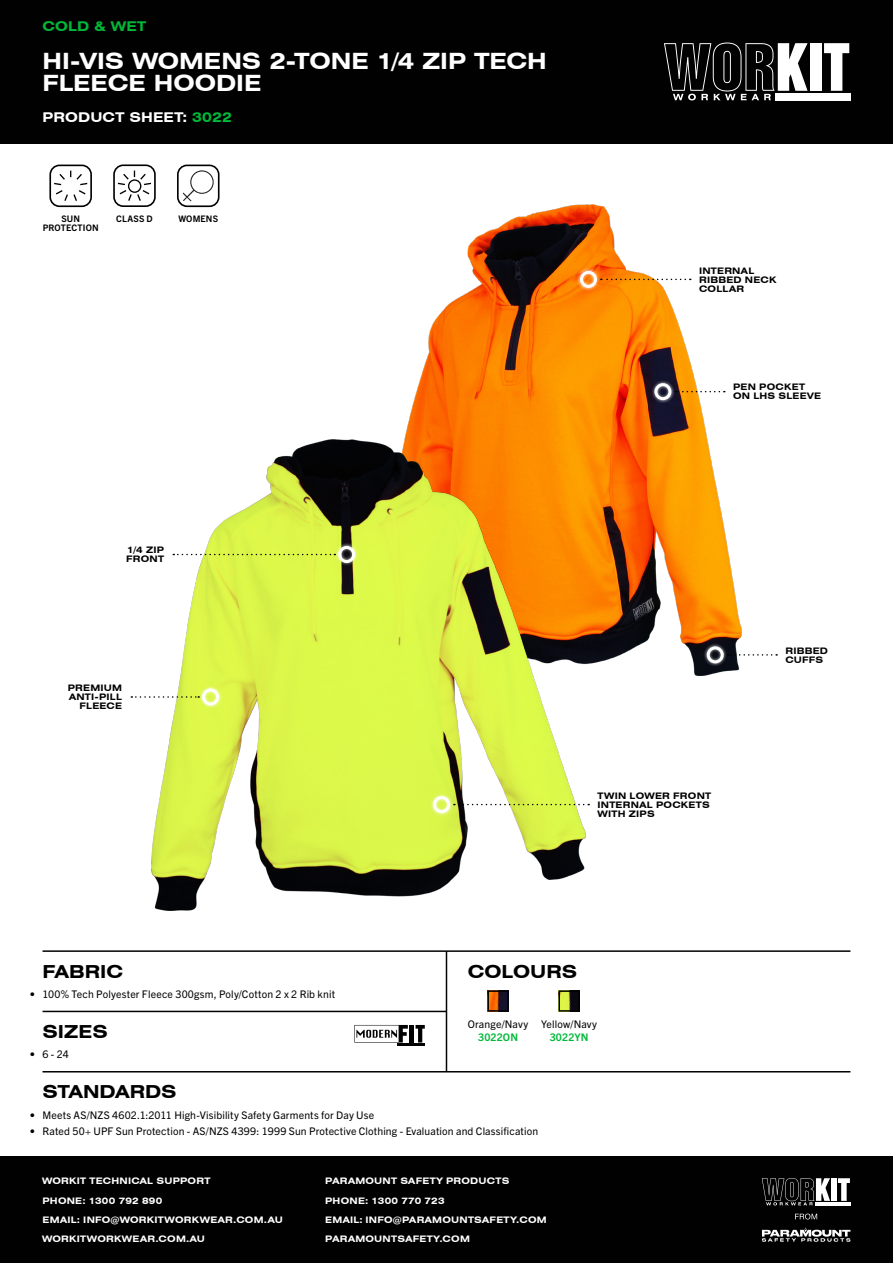
<style>
.page{position:relative;width:893px;height:1263px;background:#fff}
.page>*{position:absolute;margin:0;border:0;box-sizing:border-box;transform-origin:0 0}
.t1{font:700 expanded 22.5px/22.5px "Swiss 721 BT";color:#fff}
.t2{font:700 expanded 18px "Swiss 721 BT";color:#010101}
.t3{font:700 expanded 13.5px "Swiss 721 BT";letter-spacing:.01em;color:#fff}
.t4{font:700 expanded 13.5px "Swiss 721 BT";letter-spacing:.01em;color:#00b838}
.t5{font:10.5px/12.6px "Trade Gothic Next LT Pro";letter-spacing:.015em;color:#010101;text-align:center}
.t6{font:700 expanded 9px/19px "Swiss 721 BT";letter-spacing:.025em;color:#fff}
.t7{font:700 expanded 9px/9px "Swiss 721 BT";letter-spacing:.03em;color:#010101}
.t8{font:700 9px/9px "Trade Gothic Next LT Pro";letter-spacing:.015em;color:#010101;text-align:center}
.s1{color:#00b838}
.s2{font-weight:700;color:#00b838}
</style>
<div class="page">
<div style="left:0;top:0;width:893px;height:143px;background:#010101"></div>
<div style="left:810px;top:43px;width:11px;height:48px;background:#fff"></div>
<svg style="left:824px;top:43px;width:25px;height:48px"></svg>
<div style="left:775px;top:93px;width:75px;height:8px;background:#fff"></div>
<svg style="left:664px;top:43px;width:144px;height:57px"></svg>
<div style="left:0;top:1157px;width:893px;height:106px;background:#010101"></div>
<div style="left:831px;top:1178px;width:6px;height:23px;background:#fff"></div>
<svg style="left:838px;top:1178px;width:12px;height:23px"></svg>
<hr style="left:815px;top:1202px;width:35px;height:3px;background:#fff">
<svg style="left:762px;top:1178px;width:68px;height:27px"></svg>
<svg style="left:795px;top:1213px;width:22px;height:6px"></svg>
<svg style="left:762px;top:1227px;width:88px;height:15px"></svg>
<div style="left:49px;top:165px;width:43px;height:42px;border:2px solid #010101;border-radius:9px"></div>
<svg style="left:54px;top:171px;width:33px;height:30px"></svg>
<hr style="left:43px;top:1071px;width:807px;height:1px;background:#010101">
<hr style="left:43px;top:1011px;width:403px;height:1px;background:#010101">
<hr style="left:43px;top:950px;width:807px;height:2px;background:#010101">
<hr style="left:446px;top:951px;width:1px;height:121px;background:#010101">
<img style="left:490px;top:993px;width:16px;height:16px">
<div style="left:487px;top:990px;width:22px;height:22px;border:2px solid #010101"></div>
<img style="left:561px;top:993px;width:16px;height:16px">
<div style="left:558px;top:990px;width:22px;height:22px;border:2px solid #010101"></div>
<hr style="left:410px;top:1025px;width:4px;height:17px;background:#010101">
<svg style="left:416px;top:1025px;width:9px;height:17px"></svg>
<hr style="left:398px;top:1043px;width:27px;height:3px;background:#010101">
<svg style="left:354px;top:1025px;width:54px;height:17px"></svg>
<div style="left:113px;top:164px;width:43px;height:43px;border:2px solid #010101;border-radius:9px"></div>
<svg style="left:118px;top:171px;width:33px;height:30px"></svg>
<div style="left:177px;top:165px;width:43px;height:42px;border:2px solid #010101;border-radius:9px"></div>
<svg style="left:183px;top:170px;width:31px;height:31px"></svg>
<img style="left:404px;top:204px;width:338px;height:471px">
<img style="left:151px;top:440px;width:434px;height:471px">
<svg style="left:728px;top:654px;width:49px;height:2px"></svg>
<div style="left:703px;top:643px;width:24px;height:24px;background:#fff;opacity:.85"></div>
<div style="left:707px;top:646px;width:17px;height:17px;border:3px solid #fff;border-radius:50%"></div>
<svg style="left:454px;top:804px;width:135px;height:1px"></svg>
<div style="left:430px;top:793px;width:23px;height:23px;background:#fff;opacity:.85"></div>
<div style="left:433px;top:796px;width:17px;height:17px;border:3px solid #fff;border-radius:50%"></div>
<svg style="left:675px;top:391px;width:50px;height:1px"></svg>
<div style="left:651px;top:380px;width:24px;height:24px;background:#fff;opacity:.85"></div>
<div style="left:654px;top:383px;width:17px;height:17px;border:3px solid #fff;border-radius:50%"></div>
<svg style="left:173px;top:554px;width:162px;height:1px"></svg>
<div style="left:335px;top:542px;width:24px;height:24px;background:#fff;opacity:.85"></div>
<div style="left:338px;top:546px;width:17px;height:17px;border:3px solid #fff;border-radius:50%"></div>
<svg style="left:601px;top:279px;width:90px;height:1px"></svg>
<div style="left:576px;top:268px;width:24px;height:23px;background:#fff;opacity:.85"></div>
<div style="left:580px;top:271px;width:17px;height:17px;border:3px solid #fff;border-radius:50%"></div>
<svg style="left:131px;top:696px;width:68px;height:2px"></svg>
<div style="left:199px;top:685px;width:24px;height:24px;background:#fff;opacity:.85"></div>
<div style="left:202px;top:688px;width:17px;height:17px;border:3px solid #fff;border-radius:50%"></div>
<p class="t4" style="left:43px;top:18px;width:105px">COLD &amp; WET</p>
<p class="t1" style="left:43px;top:49px;width:506px">HI-VIS WOMENS 2-TONE 1/4 ZIP TECH<br>FLEECE HOODIE</p>
<p class="t3" style="left:43px;top:109px;width:191px">PRODUCT SHEET: <span class="s1">3022</span></p>
<p class="t8" style="left:43px;top:214px;width:57px">SUN<br>PROTECTION</p>
<p class="t8" style="left:116px;top:214px;width:38px">CLASS D</p>
<p class="t8" style="left:178px;top:214px;width:41px">WOMENS</p>
<p class="t7" style="left:126px;top:545px;width:39px">1/4 ZIP<br>FRONT</p>
<p class="t7" style="left:68px;top:683px;width:56px;text-align:right">PREMIUM<br>ANTI-PILL<br>FLEECE</p>
<p class="t7" style="left:699px;top:266px;width:79px">INTERNAL<br>RIBBED NECK<br>COLLAR</p>
<p class="t7" style="left:733px;top:383px;width:90px">PEN POCKET<br>ON LHS SLEEVE</p>
<p class="t7" style="left:597px;top:791px;width:115px">TWIN LOWER FRONT<br>INTERNAL POCKETS<br>WITH ZIPS</p>
<p class="t7" style="left:785px;top:646px;width:44px">RIBBED<br>CUFFS</p>
<p class="t2" style="left:43px;top:960px;width:82px">FABRIC</p>
<p class="t2" style="left:468px;top:960px;width:111px">COLOURS</p>
<p class="t5" style="left:30px;top:987px;width:307px">• 100% Tech Polyester Fleece 300gsm, Poly/Cotton 2 x 2 Rib knit</p>
<p class="t2" style="left:43px;top:1021px;width:67px">SIZES</p>
<p class="t5" style="left:468px;top:1017px;width:62px">Orange/Navy<br><span class="s2">3022ON</span></p>
<p class="t5" style="left:541px;top:1017px;width:57px">Yellow/Navy<br><span class="s2">3022YN</span></p>
<p class="t5" style="left:30px;top:1047px;width:41px">• 6 - 24</p>
<p class="t2" style="left:43px;top:1081px;width:136px">STANDARDS</p>
<p class="t5" style="left:30px;top:1108px;width:346px">• Meets AS/NZS 4602.1:2011 High-Visibility Safety Garments for Day Use</p>
<p class="t5" style="left:30px;top:1124px;width:510px">• Rated 50+ UPF Sun Protection - AS/NZS 4399: 1999 Sun Protective Clothing - Evaluation and Classification</p>
<p class="t6" style="left:42px;top:1172px;width:242px">WORKIT TECHNICAL SUPPORT<br>PHONE: 1300 792 890<br>EMAIL: INFO@WORKITWORKWEAR.COM.AU<br>WORKITWORKWEAR.COM.AU</p>
<p class="t6" style="left:325px;top:1172px;width:223px">PARAMOUNT SAFETY PRODUCTS<br>PHONE: 1300 770 723<br>EMAIL: INFO@PARAMOUNTSAFETY.COM<br>PARAMOUNTSAFETY.COM</p>
</div>
